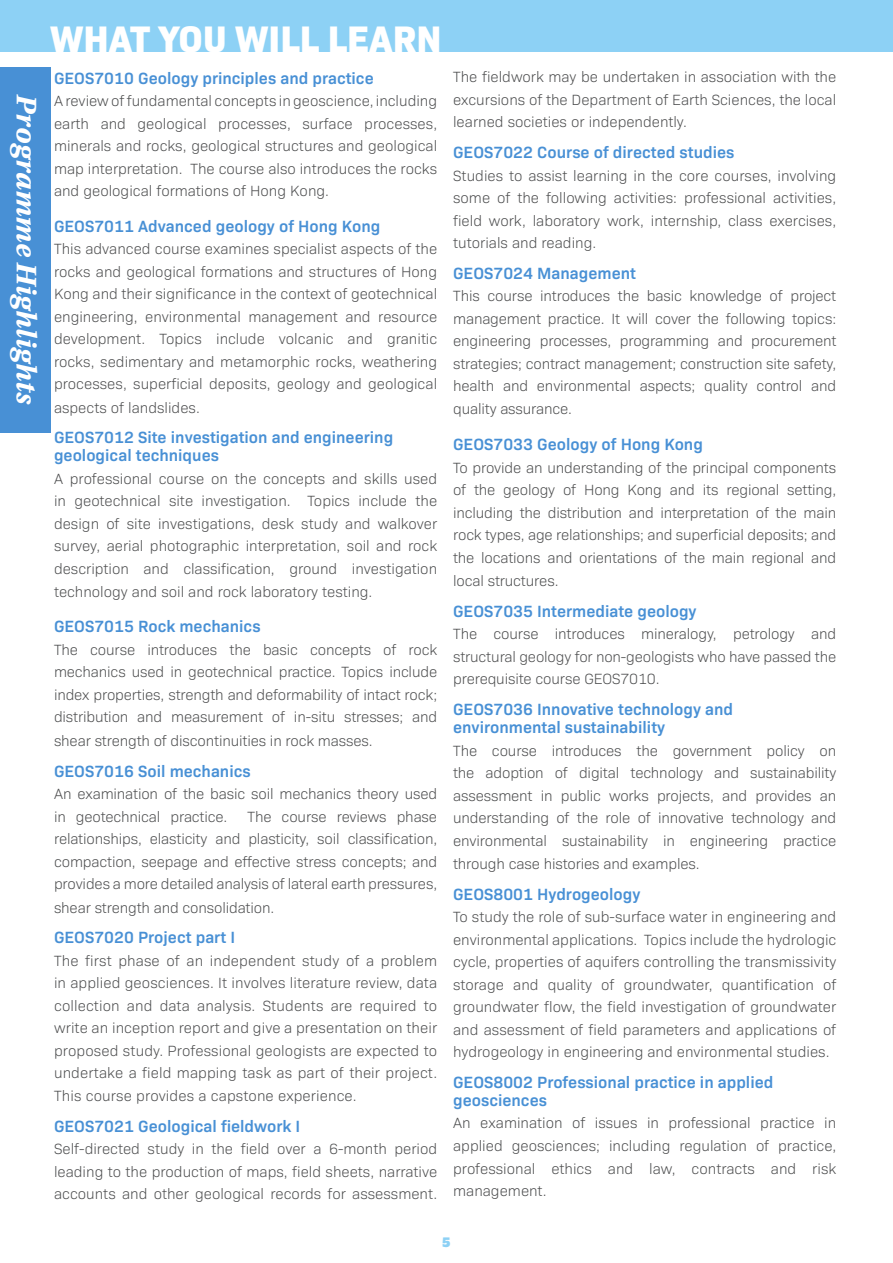
<style>
.page{position:relative;width:893px;height:1263px;background:#fff}
.page>*{position:absolute;margin:0;border:0;box-sizing:border-box;transform-origin:0 0}
.t1{font:800 37.5px "Bio Sans";color:#fff}
.t2{font:30px "Utopia Std Bold Capt It";color:#fff}
.t3{font:600 16.5px/18px "Bio Sans";color:#4890d5}
.t4{font:300 15px/22.5px "Bio Sans";color:#4b4c4d;text-align:justify}
.t5{font:12px "Alfa Slab One";color:#8dd1f5}
</style>
<div class="page">
<div style="left:0;top:0;width:893px;height:51px;background:#8dd1f5"></div>
<div style="left:0;top:67px;width:50px;height:366px;background:#4890d5"></div>
<p class="t2" style="left:44px;top:94px;width:311px;rotate:90deg">Programme Highlights</p>
<p class="t1" style="left:50px;top:10px;width:393px">WHAT YOU WILL LEARN</p>
<p class="t3" style="left:54px;top:68px;width:321px">GEOS7010 Geology principles and practice</p>
<p class="t4" style="left:54px;top:89px;width:385px">A review of fundamental concepts in geoscience, including earth and geological processes, surface processes, minerals and rocks, geological structures and geological map interpretation. The course also introduces the rocks and geological formations of Hong Kong.</p>
<p class="t3" style="left:54px;top:216px;width:328px">GEOS7011 Advanced geology of Hong Kong</p>
<p class="t4" style="left:54px;top:236px;width:385px">This advanced course examines specialist aspects of the rocks and geological formations and structures of Hong Kong and their significance in the context of geotechnical engineering, environmental management and resource development. Topics include volcanic and granitic rocks, sedimentary and metamorphic rocks, weathering processes, superficial deposits, geology and geological aspects of landslides.</p>
<p class="t3" style="left:54px;top:427px;width:341px">GEOS7012 Site investigation and engineering geological techniques</p>
<p class="t4" style="left:54px;top:466px;width:385px">A professional course on the concepts and skills used in geotechnical site investigation. Topics include the design of site investigations, desk study and walkover survey, aerial photographic interpretation, soil and rock description and classification, ground investigation technology and soil and rock laboratory testing.</p>
<p class="t3" style="left:54px;top:616px;width:208px">GEOS7015 Rock mechanics</p>
<p class="t4" style="left:54px;top:637px;width:385px">The course introduces the basic concepts of rock mechanics used in geotechnical practice. Topics include index properties, strength and deformability of intact rock; distribution and measurement of in-situ stresses; and shear strength of discontinuities in rock masses.</p>
<p class="t3" style="left:54px;top:760px;width:198px">GEOS7016 Soil mechanics</p>
<p class="t4" style="left:54px;top:781px;width:385px">An examination of the basic soil mechanics theory used in geotechnical practice.</p>
<p class="t4" style="left:54px;top:804px;width:385px;text-indent:193px">The course reviews phase relationships, elasticity and plasticity, soil classification, compaction, seepage and effective stress concepts; and provides a more detailed analysis of lateral earth pressures, shear strength and consolidation.</p>
<p class="t3" style="left:54px;top:927px;width:183px">GEOS7020 Project part I</p>
<p class="t4" style="left:54px;top:948px;width:385px">The first phase of an independent study of a problem in applied geosciences. It involves literature review, data collection and data analysis. Students are required to write an inception report and give a presentation on their proposed study. Professional geologists are expected to undertake a field mapping task as part of their project.<br>This course provides a capstone experience.</p>
<p class="t3" style="left:54px;top:1115px;width:248px">GEOS7021 Geological fieldwork I</p>
<p class="t4" style="left:54px;top:1136px;width:385px">Self-directed study in the field over a 6-month period leading to the production of maps, field sheets, narrative accounts and other geological records for assessment.</p>
<p class="t4" style="left:453px;top:65px;width:385px">The fieldwork may be undertaken in association with the excursions of the Department of Earth Sciences, the local learned societies or independently.</p>
<p class="t3" style="left:453px;top:142px;width:283px">GEOS7022 Course of directed studies</p>
<p class="t4" style="left:453px;top:163px;width:385px">Studies to assist learning in the core courses, involving some of the following activities: professional activities, field work, laboratory work, internship, class exercises, tutorials and reading.</p>
<p class="t3" style="left:453px;top:263px;width:184px">GEOS7024 Management</p>
<p class="t4" style="left:453px;top:284px;width:385px">This course introduces the basic knowledge of project management practice. It will cover the following topics: engineering processes, programming and procurement strategies; contract management; construction site safety, health and environmental aspects; quality control and quality assurance.</p>
<p class="t3" style="left:453px;top:434px;width:251px">GEOS7033 Geology of Hong Kong</p>
<p class="t4" style="left:453px;top:455px;width:385px">To provide an understanding of the principal components of the geology of Hong Kong and its regional setting, including the distribution and interpretation of the main rock types, age relationships; and superficial deposits; and the locations and orientations of the main regional and local structures.</p>
<p class="t3" style="left:453px;top:601px;width:245px">GEOS7035 Intermediate geology</p>
<p class="t4" style="left:453px;top:622px;width:385px">The course introduces mineralogy, petrology and structural geology for non-geologists who have passed the prerequisite course GEOS7010.</p>
<p class="t3" style="left:453px;top:699px;width:281px">GEOS7036 Innovative technology and environmental sustainability</p>
<p class="t4" style="left:453px;top:738px;width:385px">The course introduces the government policy on the adoption of digital technology and sustainability assessment in public works projects, and provides an understanding of the role of innovative technology and environmental sustainability in engineering practice through case histories and examples.</p>
<p class="t3" style="left:453px;top:884px;width:189px">GEOS8001 Hydrogeology</p>
<p class="t4" style="left:453px;top:905px;width:385px">To study the role of sub-surface water in engineering and environmental applications. Topics include the hydrologic cycle, properties of aquifers controlling the transmissivity storage and quality of groundwater, quantification of groundwater flow, the field investigation of groundwater and assessment of field parameters and applications of hydrogeology in engineering and environmental studies.</p>
<p class="t3" style="left:453px;top:1072px;width:322px">GEOS8002 Professional practice in applied geosciences</p>
<p class="t4" style="left:453px;top:1111px;width:385px">An examination of issues in professional practice in applied geosciences; including regulation of practice, professional ethics and law, contracts and risk management.</p>
<p class="t5" style="left:443px;top:1232px;width:9px">5</p>
</div>
